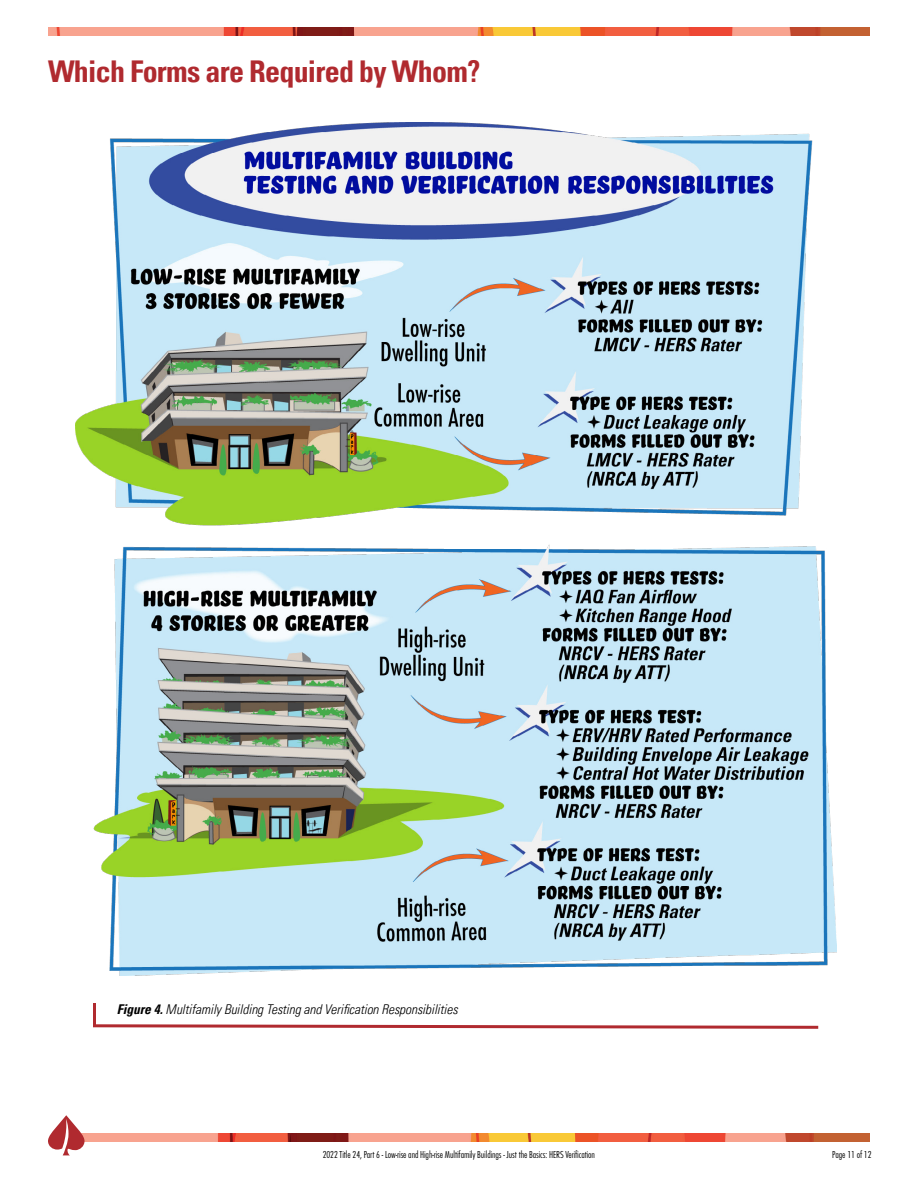
<style>
.page{position:relative;width:918px;height:1188px;background:#fff}
.page>*{position:absolute;margin:0;border:0;box-sizing:border-box;transform-origin:0 0}
.H2_-_Included_in_TOC{font:700 condensed 30px "Univers LT Pro";letter-spacing:-.025em;color:#b02a2f}
.H3_-_Table_Caption{font:italic 300 condensed 13.5px "Univers LT Pro";letter-spacing:-.005em;color:#000}
.t1{font:300 10.5px "Futura Con";letter-spacing:-.01em;color:#000}
.s1{font-weight:700}
</style>
<div class="page">
<img style="left:85px;top:1134px;width:785px;height:7px">
<svg style="left:48px;top:1115px;width:37px;height:40px"></svg>
<img style="left:48px;top:28px;width:822px;height:7px">
<img style="left:75px;top:122px;width:762px;height:854px">
<svg style="left:93px;top:1003px;width:726px;height:26px"></svg>
<h2 class="H2_-_Included_in_TOC" style="left:48px;top:53px;width:434px">Which Forms are Required by Whom?</h2>
<h3 class="H3_-_Table_Caption" style="left:117px;top:1000px;width:342px"><span class="s1">Figure 4.</span> Multifamily Building Testing and Verification Responsibilities</h3>
<p class="t1" style="left:323px;top:1148px;width:274px">2022 Title 24, Part 6 - Low-rise and High-rise Multifamily Buildings - Just the Basics: HERS Verification</p>
<p class="t1" style="left:832px;top:1148px;width:41px">Page 11 of 12</p>
</div>
